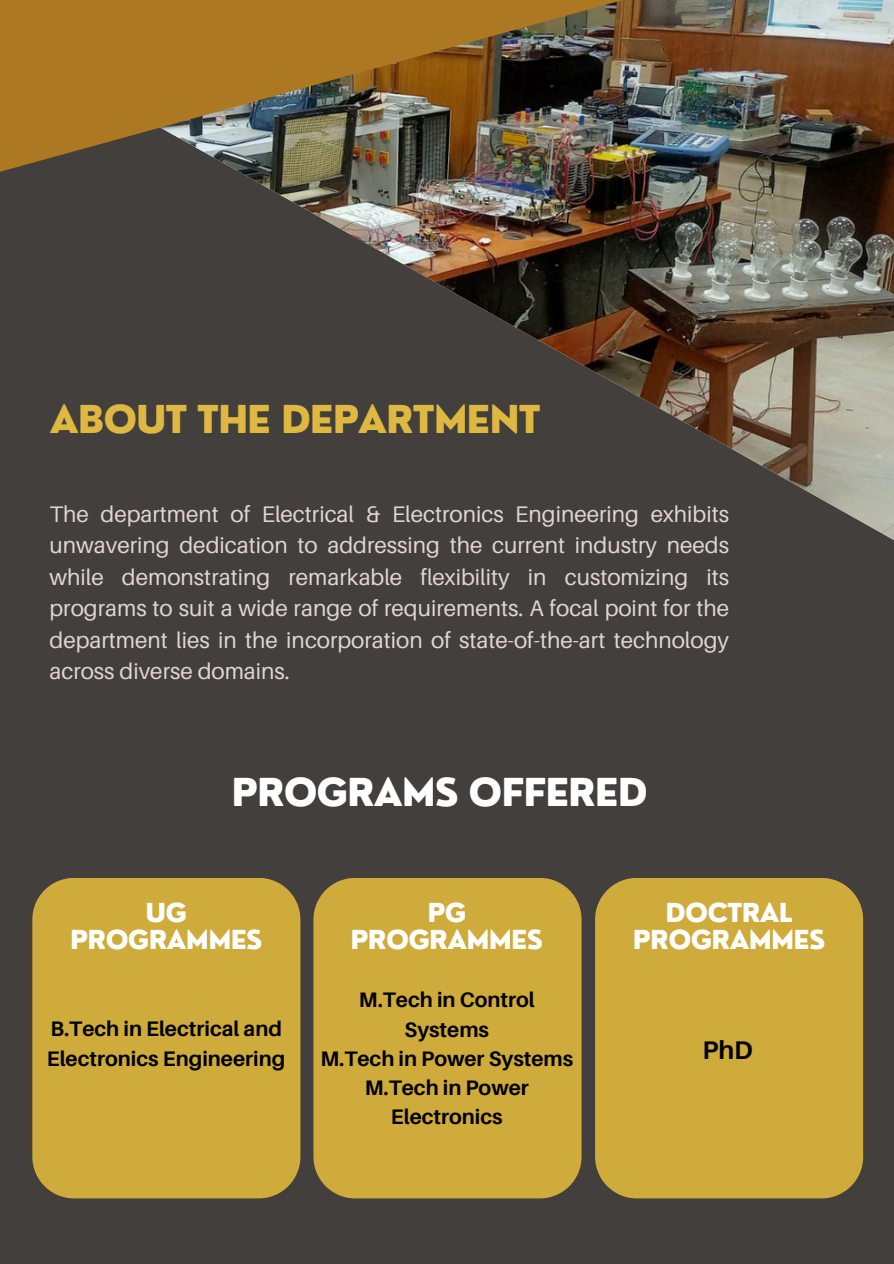
<style>
.page{position:relative;width:894px;height:1264px;background:#fff}
.page>*{position:absolute;margin:0;border:0;box-sizing:border-box;transform-origin:0 0}
.t1{font:800 37.5px "Nourd";letter-spacing:-.03em;color:#deb841}
.t2{font:800 37.5px "Nourd";letter-spacing:-.03em;color:#fff}
.t3{font:800 25.5px/26.5px "Nourd";letter-spacing:-.03em;color:#fff;text-align:center}
.t4{font:700 25.5px "Aileron";color:#000}
.t5{font:22.5px/31.5px "Aileron";color:#e1d4d4;text-align:justify}
.t6{font:700 21px/29.2px "Aileron";color:#000}
</style>
<div class="page">
<div style="left:0;top:0;width:893px;height:1263px;background:#423f3d"></div>
<img style="left:247px;top:0;width:646px;height:540px">
<img style="left:0;top:0;width:677px;height:176px">
<div style="left:32px;top:878px;width:268px;height:320px;background:#cfab3b"></div>
<div style="left:313px;top:878px;width:268px;height:320px;background:#cfab3b"></div>
<div style="left:595px;top:878px;width:267px;height:320px;background:#cfab3b"></div>
<p class="t1" style="left:50px;top:395px;width:492px">ABOUT THE DEPARTMENT</p>
<h1 class="t5" style="left:49px;top:497px;width:681px">The department of Electrical &amp; Electronics Engineering exhibits unwavering dedication to addressing the current industry needs while demonstrating remarkable flexibility in customizing its programs to suit a wide range of requirements. A focal point for the department lies in the incorporation of state-of-the-art technology across diverse domains.</h1>
<h4 class="t2" style="left:231px;top:768px;width:417px">PROGRAMS OFFERED</h4>
<p class="t3" style="left:70px;top:899px;width:194px">UG<br>PROGRAMMES</p>
<h1 class="t6" style="left:47px;top:1013px;width:240px">B.Tech in Electrical and<br>Electronics Engineering</h1>
<h4 class="t3" style="left:350px;top:899px;width:194px">PG<br>PROGRAMMES</h4>
<h2 class="t3" style="left:632px;top:899px;width:194px">DOCTRAL<br>PROGRAMMES</h2>
<h2 class="t6" style="left:320px;top:984px;width:254px;text-align:center">M.Tech in Control<br>Systems<br>M.Tech in Power Systems<br>M.Tech in Power<br>Electronics</h2>
<h2 class="t4" style="left:702px;top:1033px;width:52px">PhD</h2>
</div>
